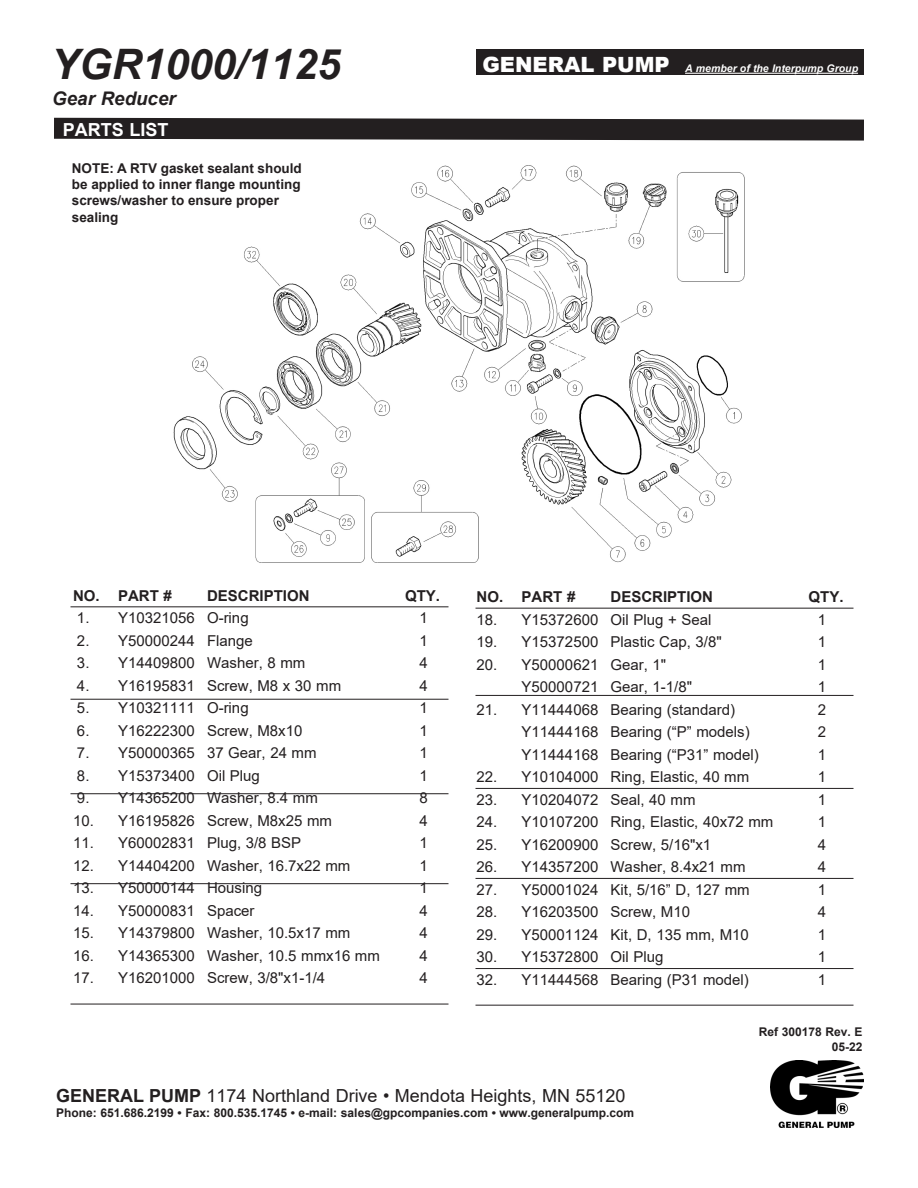
<style>
.page{position:relative;width:918px;height:1188px;background:#fff}
.page>*{position:absolute;margin:0;border:0;box-sizing:border-box;transform-origin:0 0}
.t1{font:italic 700 42px "Arial";color:#231f20}
.t2{font:italic 700 18.75px "Arial";color:#231f20}
.t3{font:18px "Arial";color:#231f20}
.t4{font:700 18px "Arial";color:#fff}
.t5{font:15px "Arial";color:#231f20}
.t6{font:700 15px "Arial";color:#231f20}
.t7{font:700 13.5px/16.2px "Arial";color:#231f20}
.t8{font:700 12px "Arial";color:#231f20}
.t9{font:italic 700 10.5px "Arial";color:#fff}
.s1{font-weight:900;font-style:normal;font-size:21px}
.s2{font-weight:700}
</style>
<div class="page">
<div style="left:476px;top:50px;width:388px;height:25px;background:#231f20"></div>
<hr style="left:685px;top:73px;width:173px;height:1px;background:#fff">
<svg style="left:54px;top:117px;width:810px;height:24px;background:#3e3a3b"></svg>
<img style="left:173px;top:165px;width:572px;height:398px">
<hr style="left:71px;top:607px;width:378px;height:1px;background:#231f20">
<hr style="left:71px;top:699px;width:378px;height:1px;background:#231f20">
<hr style="left:71px;top:1004px;width:378px;height:1px;background:#231f20">
<hr style="left:71px;top:793px;width:378px;height:1px;background:#231f20">
<hr style="left:71px;top:883px;width:378px;height:1px;background:#231f20">
<hr style="left:476px;top:608px;width:378px;height:1px;background:#231f20">
<hr style="left:476px;top:695px;width:378px;height:1px;background:#231f20">
<hr style="left:476px;top:968px;width:378px;height:1px;background:#231f20">
<hr style="left:476px;top:1005px;width:378px;height:1px;background:#231f20">
<hr style="left:476px;top:788px;width:378px;height:1px;background:#231f20">
<hr style="left:476px;top:878px;width:378px;height:1px;background:#231f20">
<img style="left:770px;top:1061px;width:94px;height:67px">
<p class="t1" style="left:51px;top:36px;width:291px">YGR1000/1125</p>
<p class="t9" style="left:482px;top:61px;width:377px"><span class="s1">GENERAL PUMP</span> A member of the Interpump Group</p>
<p class="t2" style="left:52px;top:86px;width:125px">Gear Reducer</p>
<p class="t4" style="left:63px;top:117px;width:107px">PARTS LIST</p>
<p class="t7" style="left:72px;top:160px;width:232px">NOTE: A RTV gasket sealant should be applied to inner flange mounting screws/washer to ensure proper sealing</p>
<p class="t6" style="left:73px;top:585px;width:100px">NO. PART #</p>
<p class="t6" style="left:207px;top:585px;width:104px">DESCRIPTION</p>
<p class="t6" style="left:405px;top:585px;width:37px">QTY.</p>
<p class="t5" style="left:77px;top:608px;width:173px">1. Y10321056 O-ring</p>
<p class="t5" style="left:420px;top:608px;width:10px">1</p>
<p class="t5" style="left:77px;top:630px;width:177px">2. Y50000244 Flange</p>
<p class="t5" style="left:420px;top:630px;width:10px">1</p>
<p class="t5" style="left:77px;top:653px;width:230px">3. Y14409800 Washer, 8 mm</p>
<p class="t5" style="left:420px;top:653px;width:10px">4</p>
<p class="t5" style="left:77px;top:675px;width:266px">4. Y16195831 Screw, M8 x 30 mm</p>
<p class="t5" style="left:420px;top:675px;width:10px">4</p>
<p class="t5" style="left:77px;top:698px;width:173px">5. Y10321111 O-ring</p>
<p class="t5" style="left:420px;top:698px;width:10px">1</p>
<p class="t5" style="left:77px;top:720px;width:227px">6. Y16222300 Screw, M8x10</p>
<p class="t5" style="left:420px;top:720px;width:10px">1</p>
<p class="t5" style="left:77px;top:743px;width:241px">7. Y50000365 37 Gear, 24 mm</p>
<p class="t5" style="left:420px;top:743px;width:10px">1</p>
<p class="t5" style="left:77px;top:765px;width:184px">8. Y15373400 Oil Plug</p>
<p class="t5" style="left:420px;top:765px;width:10px">1</p>
<p class="t5" style="left:77px;top:788px;width:242px">9. Y14365200 Washer, 8.4 mm</p>
<p class="t5" style="left:420px;top:788px;width:10px">8</p>
<p class="t5" style="left:73px;top:810px;width:260px">10. Y16195826 Screw, M8x25 mm</p>
<p class="t5" style="left:420px;top:810px;width:10px">4</p>
<p class="t5" style="left:73px;top:833px;width:230px">11. Y60002831 Plug, 3/8 BSP</p>
<p class="t5" style="left:420px;top:833px;width:10px">1</p>
<p class="t5" style="left:73px;top:855px;width:279px">12. Y14404200 Washer, 16.7x22 mm</p>
<p class="t5" style="left:420px;top:855px;width:10px">1</p>
<p class="t5" style="left:73px;top:878px;width:190px">13. Y50000144 Housing</p>
<p class="t5" style="left:420px;top:878px;width:10px">1</p>
<p class="t5" style="left:73px;top:900px;width:183px">14. Y50000831 Spacer</p>
<p class="t5" style="left:420px;top:900px;width:10px">4</p>
<p class="t5" style="left:73px;top:923px;width:279px">15. Y14379800 Washer, 10.5x17 mm</p>
<p class="t5" style="left:420px;top:923px;width:10px">4</p>
<p class="t5" style="left:73px;top:945px;width:308px">16. Y14365300 Washer, 10.5 mmx16 mm</p>
<p class="t5" style="left:420px;top:945px;width:10px">4</p>
<p class="t5" style="left:73px;top:968px;width:254px">17. Y16201000 Screw, 3/8"x1-1/4</p>
<p class="t5" style="left:420px;top:968px;width:10px">4</p>
<p class="t6" style="left:477px;top:586px;width:100px">NO. PART #</p>
<p class="t6" style="left:611px;top:586px;width:104px">DESCRIPTION</p>
<p class="t6" style="left:809px;top:586px;width:37px">QTY.</p>
<p class="t5" style="left:477px;top:609px;width:236px">18. Y15372600 Oil Plug + Seal</p>
<p class="t5" style="left:818px;top:609px;width:10px">1</p>
<p class="t5" style="left:477px;top:632px;width:247px">19. Y15372500 Plastic Cap, 3/8"</p>
<p class="t5" style="left:818px;top:632px;width:10px">1</p>
<p class="t5" style="left:477px;top:654px;width:191px">20. Y50000621 Gear, 1"</p>
<p class="t5" style="left:818px;top:654px;width:10px">1</p>
<p class="t5" style="left:522px;top:677px;width:172px">Y50000721 Gear, 1-1/8"</p>
<p class="t5" style="left:818px;top:677px;width:10px">1</p>
<p class="t5" style="left:477px;top:699px;width:260px">21. Y11444068 Bearing (standard)</p>
<p class="t5" style="left:818px;top:699px;width:10px">2</p>
<p class="t5" style="left:522px;top:722px;width:230px">Y11444168 Bearing (“P” models)</p>
<p class="t5" style="left:818px;top:722px;width:10px">2</p>
<p class="t5" style="left:522px;top:744px;width:239px">Y11444168 Bearing (“P31” model)</p>
<p class="t5" style="left:818px;top:744px;width:10px">1</p>
<p class="t5" style="left:477px;top:767px;width:274px">22. Y10104000 Ring, Elastic, 40 mm</p>
<p class="t5" style="left:818px;top:767px;width:10px">1</p>
<p class="t5" style="left:477px;top:789px;width:220px">23. Y10204072 Seal, 40 mm</p>
<p class="t5" style="left:818px;top:789px;width:10px">1</p>
<p class="t5" style="left:477px;top:812px;width:298px">24. Y10107200 Ring, Elastic, 40x72 mm</p>
<p class="t5" style="left:818px;top:812px;width:10px">1</p>
<p class="t5" style="left:477px;top:834px;width:236px">25. Y16200900 Screw, 5/16"x1</p>
<p class="t5" style="left:818px;top:834px;width:10px">4</p>
<p class="t5" style="left:477px;top:857px;width:270px">26. Y14357200 Washer, 8.4x21 mm</p>
<p class="t5" style="left:818px;top:857px;width:10px">4</p>
<p class="t5" style="left:477px;top:879px;width:275px">27. Y50001024 Kit, 5/16” D, 127 mm</p>
<p class="t5" style="left:818px;top:879px;width:10px">1</p>
<p class="t5" style="left:477px;top:902px;width:215px">28. Y16203500 Screw, M10</p>
<p class="t5" style="left:818px;top:902px;width:10px">4</p>
<p class="t5" style="left:477px;top:924px;width:274px">29. Y50001124 Kit, D, 135 mm, M10</p>
<p class="t5" style="left:818px;top:924px;width:10px">1</p>
<p class="t5" style="left:477px;top:947px;width:188px">30. Y15372800 Oil Plug</p>
<p class="t5" style="left:818px;top:947px;width:10px">1</p>
<p class="t5" style="left:477px;top:969px;width:274px">32. Y11444568 Bearing (P31 model)</p>
<p class="t5" style="left:818px;top:969px;width:10px">1</p>
<p class="t8" style="left:759px;top:1024px;width:105px">Ref 300178 Rev. E</p>
<p class="t8" style="left:832px;top:1038px;width:32px">05-22</p>
<p class="t3" style="left:56px;top:1084px;width:571px"><span class="s2">GENERAL PUMP</span> 1174 Northland Drive • Mendota Heights, MN 55120</p>
<p class="t8" style="left:56px;top:1104px;width:580px">Phone: 651.686.2199 • Fax: 800.535.1745 • e-mail: sales@gpcompanies.com • www.generalpump.com</p>
</div>
